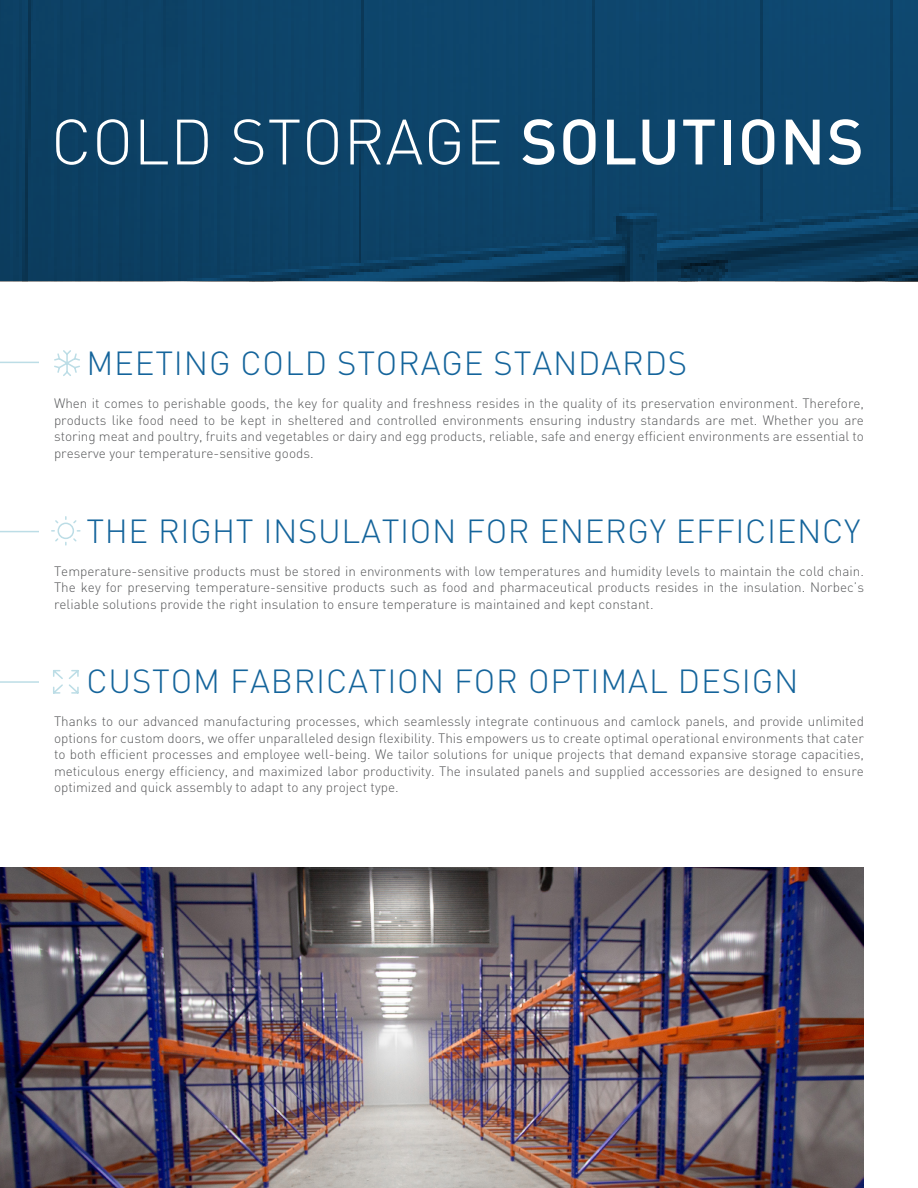
<style>
.page{position:relative;width:918px;height:1188px;background:#fff}
.page>*{position:absolute;margin:0;border:0;box-sizing:border-box;transform-origin:0 0}
.t1{font:300 63px "DIN";letter-spacing:.01em;color:#fff}
.t2{font:300 33px "DIN";letter-spacing:.025em;color:#14649b}
.t3{font:300 13.5px/16.5px "DIN";color:#58595b;text-align:justify}
.s1{font-family:"DIN Medium Alternate";font-weight:400}
</style>
<div class="page">
<svg style="left:0;top:0;width:918px;height:281px;background:#0c4266"></svg>
<img style="left:0;top:867px;width:864px;height:321px">
<svg style="left:51px;top:516px;width:30px;height:30px"></svg>
<svg style="left:53px;top:670px;width:26px;height:24px"></svg>
<svg style="left:54px;top:350px;width:26px;height:26px"></svg>
<hr style="left:0;top:362px;width:39px;height:1px;background:#bcdde6">
<hr style="left:0;top:531px;width:39px;height:1px;background:#bcdde6">
<hr style="left:0;top:681px;width:39px;height:2px;background:#bcdde6">
<h1 class="t1" style="left:51px;top:103px;width:815px">COLD STORAGE <span class="s1">SOLUTIONS</span></h1>
<h2 class="t2" style="left:86px;top:343px;width:602px">MEETING COLD STORAGE STANDARDS</h2>
<p class="t3" style="left:54px;top:395px;width:812px">When it comes to perishable goods, the key for quality and freshness resides in the quality of its preservation environment. Therefore, products like food need to be kept in sheltered and controlled environments ensuring industry standards are met. Whether you are storing meat and poultry, fruits and vegetables or dairy and egg products, reliable, safe and energy efficient environments are essential to preserve your temperature-sensitive goods.</p>
<h2 class="t2" style="left:86px;top:510px;width:776px">THE RIGHT INSULATION FOR ENERGY EFFICIENCY</h2>
<p class="t3" style="left:54px;top:562px;width:812px">Temperature-sensitive products must be stored in environments with low temperatures and humidity levels to maintain the cold chain.<br>The key for preserving temperature-sensitive products such as food and pharmaceutical products resides in the insulation. Norbec’s reliable solutions provide the right insulation to ensure temperature is maintained and kept constant.</p>
<h2 class="t2" style="left:86px;top:661px;width:714px">CUSTOM FABRICATION FOR OPTIMAL DESIGN</h2>
<p class="t3" style="left:54px;top:713px;width:812px">Thanks to our advanced manufacturing processes, which seamlessly integrate continuous and camlock panels, and provide unlimited options for custom doors, we offer unparalleled design flexibility. This empowers us to create optimal operational environments that cater to both efficient processes and employee well-being. We tailor solutions for unique projects that demand expansive storage capacities, meticulous energy efficiency, and maximized labor productivity. The insulated panels and supplied accessories are designed to ensure optimized and quick assembly to adapt to any project type.</p>
</div>
